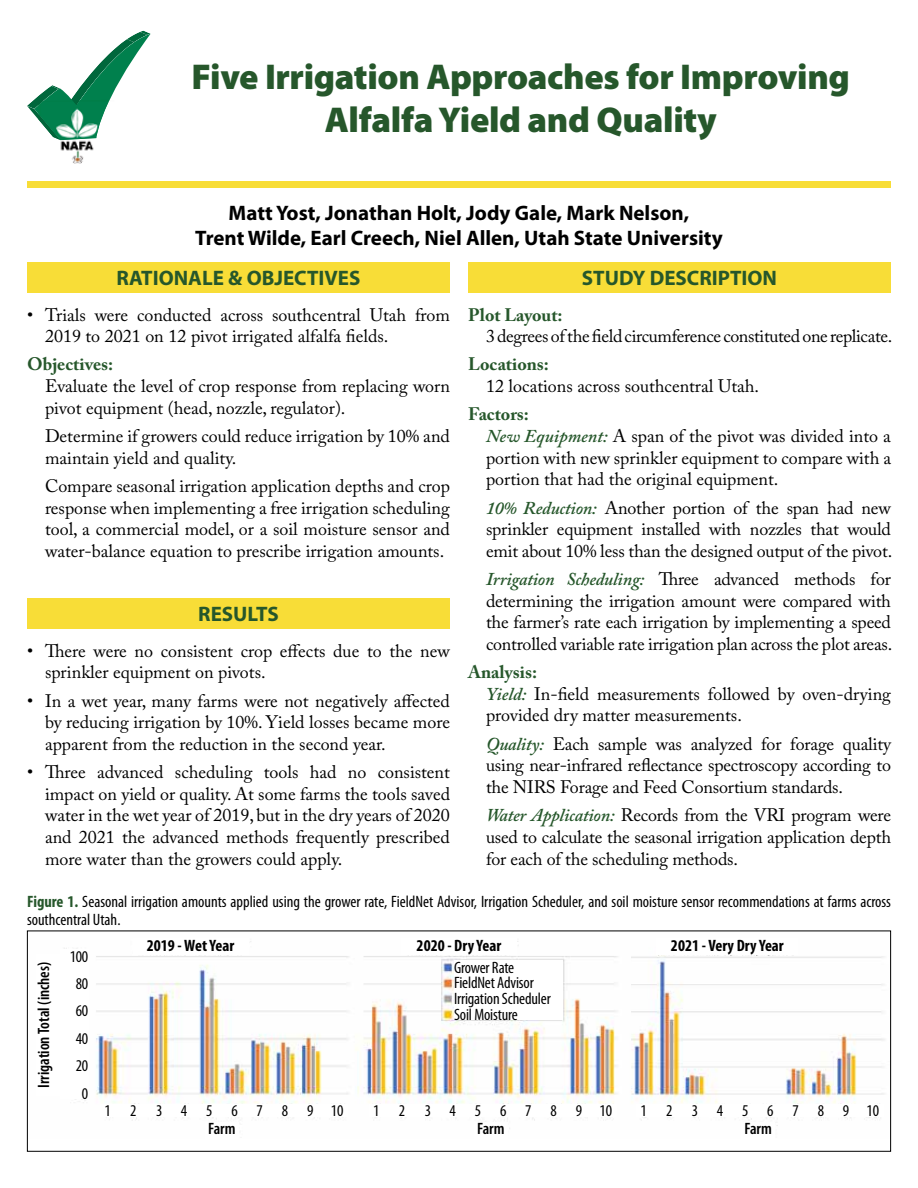
<style>
.page{position:relative;width:918px;height:1188px;background:#fff}
.page>*{position:absolute;margin:0;border:0;box-sizing:border-box;transform-origin:0 0}
.t1{font:900 36px/43.2px "Myriad Pro";letter-spacing:-.01em;color:#26572b;text-align:center}
.t2{font:700 21px/25.2px "Myriad Pro";color:#000;text-align:center}
.t3{font:700 21px "Myriad Pro";color:#26572b}
.t4{font:18px/21.6px "Adobe Caslon Pro";color:#000;text-align:justify}
.t5{font:18px "Adobe Caslon Pro";letter-spacing:-.02em;color:#000}
.t6{font:700 18px "Adobe Caslon Pro";color:#26572b}
.t7{font:condensed 16.5px/15.6px "Myriad Pro";color:#000}
.t8{font:700 condensed 16.5px "Myriad Pro";color:#000}
.t9{font:600 condensed 16.5px "Myriad Pro";color:#000}
.t10{font:condensed 16.5px "Myriad Pro";letter-spacing:1.145em;color:#000}
.t11{font:condensed 16.5px/27.5px "Myriad Pro";letter-spacing:-.02em;color:#000;text-align:right}
.s1{font-weight:700;color:#26572b}
.s2{font-weight:600;font-style:italic;color:#26572b}
</style>
<div class="page">
<div style="left:27px;top:181px;width:864px;height:7px;background:#f8dd37"></div>
<img style="left:72px;top:159px;width:11px;height:4px">
<img style="left:60px;top:140px;width:34px;height:19px">
<svg style="left:27px;top:31px;width:124px;height:92px"></svg>
<img style="left:41px;top:102px;width:68px;height:38px">
<div style="left:27px;top:262px;width:423px;height:30px;background:#f8dd37"></div>
<div style="left:468px;top:262px;width:423px;height:30px;background:#f8dd37"></div>
<div style="left:27px;top:598px;width:423px;height:30px;background:#f8dd37"></div>
<img style="left:64px;top:941px;width:821px;height:188px">
<div style="left:27px;top:931px;width:864px;height:221px;border:1px solid #000"></div>
<div style="left:133px;top:939px;width:115px;height:16px;background:#fff"></div>
<div style="left:401px;top:939px;width:116px;height:16px;background:#fff"></div>
<div style="left:657px;top:939px;width:141px;height:16px;background:#fff"></div>
<div style="left:205px;top:1122px;width:33px;height:17px;background:#fff"></div>
<div style="left:474px;top:1122px;width:33px;height:17px;background:#fff"></div>
<div style="left:742px;top:1122px;width:33px;height:17px;background:#fff"></div>
<div style="left:60px;top:949px;width:28px;height:150px;background:#fff"></div>
<div style="left:454px;top:960px;width:109px;height:60px;background:#fff"></div>
<div style="left:100px;top:1104px;width:248px;height:12px;background:#fff"></div>
<div style="left:369px;top:1104px;width:247px;height:12px;background:#fff"></div>
<div style="left:636px;top:1104px;width:247px;height:12px;background:#fff"></div>
<h1 class="t1" style="left:192px;top:55px;width:660px">Five Irrigation Approaches for Improving<br>Alfalfa Yield and Quality</h1>
<p class="t2" style="left:195px;top:199px;width:529px">Matt Yost, Jonathan Holt, Jody Gale, Mark Nelson,<br>Trent Wilde, Earl Creech, Niel Allen, Utah State University</p>
<p class="t3" style="left:117px;top:264px;width:245px">RATIONALE &amp; OBJECTIVES</p>
<p class="t3" style="left:582px;top:264px;width:197px">STUDY DESCRIPTION</p>
<p class="t4" style="left:45px;top:304px;width:406px;text-indent:-18px">• Trials were conducted across southcentral Utah from<br>2019 to 2021 on 12 pivot irrigated alfalfa fields.</p>
<p class="t6" style="left:27px;top:354px;width:88px">Objectives:</p>
<p class="t4" style="left:45px;top:375px;width:407px">Evaluate the level of crop response from replacing worn pivot equipment (head, nozzle, regulator).</p>
<p class="t4" style="left:45px;top:425px;width:406px">Determine if growers could reduce irrigation by 10% and maintain yield and quality.</p>
<p class="t4" style="left:45px;top:475px;width:407px">Compare seasonal irrigation application depths and crop response when implementing a free irrigation scheduling tool, a commercial model, or a soil moisture sensor and water-balance equation to prescribe irrigation amounts.</p>
<p class="t3" style="left:198px;top:600px;width:82px">RESULTS</p>
<p class="t4" style="left:45px;top:640px;width:406px;text-indent:-18px">• There were no consistent crop effects due to the new sprinkler equipment on pivots.</p>
<p class="t4" style="left:45px;top:690px;width:407px;text-indent:-18px">• In a wet year, many farms were not negatively affected by reducing irrigation by 10%. Yield losses became more apparent from the reduction in the second year.</p>
<p class="t4" style="left:45px;top:761px;width:407px;text-indent:-18px">• Three advanced scheduling tools had no consistent impact on yield or quality. At some farms the tools saved water in the wet year of 2019, but in the dry years of 2020 and 2021 the advanced methods frequently prescribed more water than the growers could apply.</p>
<p class="t6" style="left:468px;top:304px;width:96px">Plot Layout:</p>
<p class="t5" style="left:486px;top:325px;width:408px">3 degrees of the field circumference constituted one replicate.</p>
<p class="t6" style="left:468px;top:354px;width:82px">Locations:</p>
<p class="t4" style="left:486px;top:375px;width:275px">12 locations across southcentral Utah.</p>
<p class="t4" style="left:486px;top:403px;width:407px;text-align:left;text-indent:-18px"><span class="s1">Factors:<br></span><span class="s2">New Equipment:</span> A span of the pivot was divided into a portion with new sprinkler equipment to compare with a portion that had the original equipment.</p>
<p class="t4" style="left:486px;top:497px;width:408px"><span class="s2">10% Reduction:</span> Another portion of the span had new sprinkler equipment installed with nozzles that would emit about 10% less than the designed output of the pivot.</p>
<p class="t4" style="left:486px;top:568px;width:408px"><span class="s2">Irrigation Scheduling:</span> Three advanced methods for determining the irrigation amount were compared with the farmer’s rate each irrigation by implementing a speed controlled variable rate irrigation plan across the plot areas.</p>
<p class="t4" style="left:486px;top:661px;width:406px;text-align:left;text-indent:-18px"><span class="s1">Analysis:<br></span><span class="s2">Yield:</span> In-field measurements followed by oven-drying provided dry matter measurements.</p>
<p class="t4" style="left:486px;top:733px;width:407px"><span class="s2">Quality:</span> Each sample was analyzed for forage quality using near-infrared reflectance spectroscopy according to the NIRS Forage and Feed Consortium standards.</p>
<p class="t4" style="left:486px;top:804px;width:407px"><span class="s2">Water Application:</span> Records from the VRI program were used to calculate the seasonal irrigation application depth for each of the scheduling methods.</p>
<p class="t7" style="left:27px;top:892px;width:866px;line-height:18px"><span class="s1">Figure 1.</span> Seasonal irrigation amounts applied using the grower rate, FieldNet Advisor, Irrigation Scheduler, and soil moisture sensor recommendations at farms across southcentral Utah.</p>
<p class="t8" style="left:147px;top:935px;width:89px">2019 - Wet Year</p>
<p class="t8" style="left:417px;top:935px;width:86px">2020 - Dry Year</p>
<p class="t8" style="left:671px;top:935px;width:114px">2021 - Very Dry Year</p>
<p class="t9" style="left:35px;top:1088px;width:128px;rotate:-90deg">Irrigation Total (inches)</p>
<p class="t11" style="left:70px;top:942px;width:20px">100<br>80<br>60<br>40<br>20<br>0</p>
<p class="t7" style="left:454px;top:959px;width:98px">Grower Rate<br>FieldNet Advisor<br>Irrigation Scheduler<br>Soil Moisture</p>
<p class="t10" style="left:105px;top:1101px;width:240px">12345678910</p>
<p class="t10" style="left:373px;top:1101px;width:240px">12345678910</p>
<p class="t10" style="left:640px;top:1101px;width:240px">12345678910</p>
<p class="t9" style="left:208px;top:1120px;width:29px">Farm</p>
<p class="t9" style="left:477px;top:1120px;width:29px">Farm</p>
<p class="t9" style="left:744px;top:1120px;width:29px">Farm</p>
</div>
